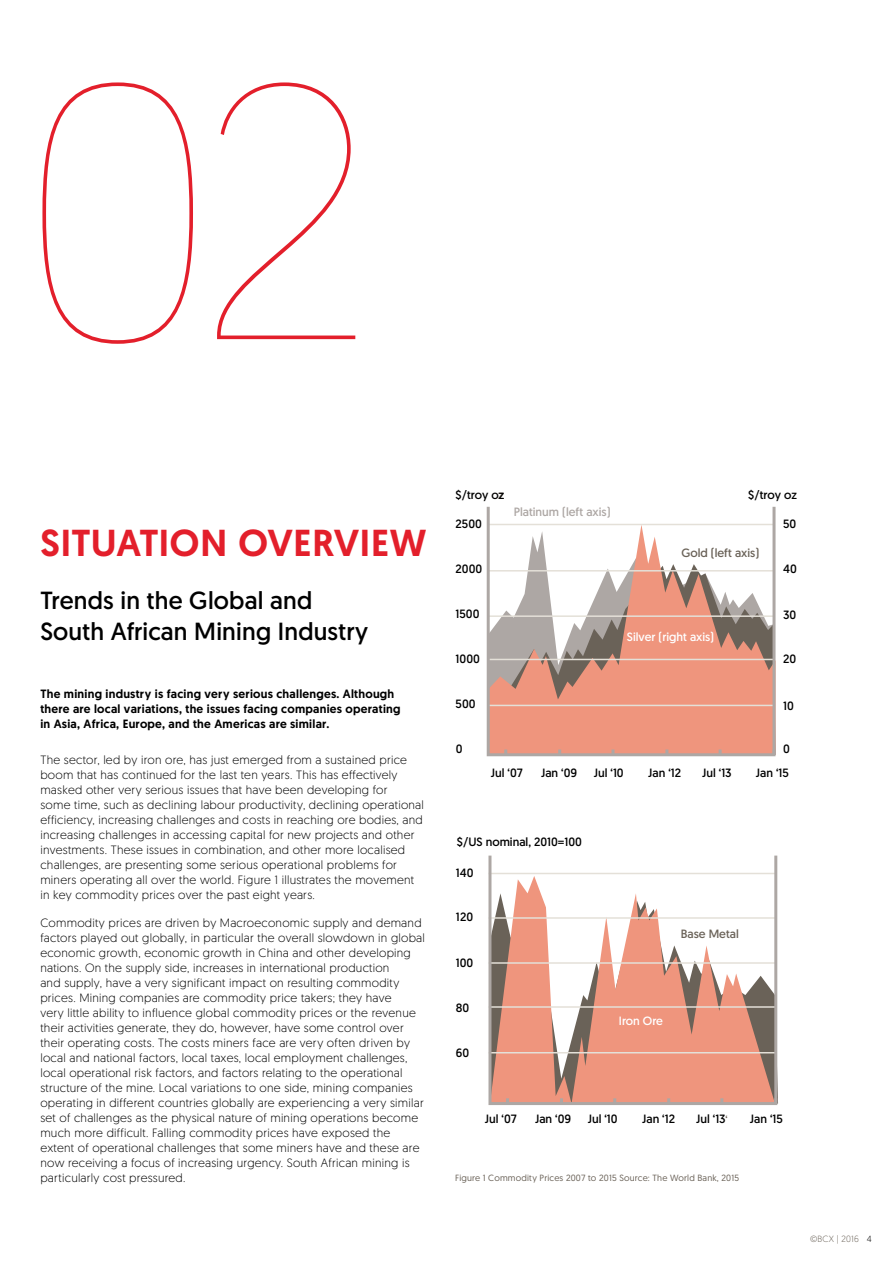
<style>
.page{position:relative;width:893px;height:1263px;background:#fff}
.page>*{position:absolute;margin:0;border:0;box-sizing:border-box;transform-origin:0 0}
.t1{font:100 360px "Geomanist";color:#e31f2b}
.t2{font:500 37.5px "Geomanist";letter-spacing:.015em;color:#e31f2b}
.t3{font:24.75px/31.5px "Geomanist";letter-spacing:.01em;color:#000}
.t4{font:300 12px/15px "Geomanist";letter-spacing:.02em;color:#000}
.t5{font:500 12px/15px "Geomanist";letter-spacing:.02em;color:#000}
.t6{font:12px "Geomanist";color:#000}
.t7{font:12px "Geomanist";color:#fff}
.t8{font:12px "Geomanist";color:#6a6258}
.t9{font:12px "Geomanist";color:#ada7a4}
.t10{font:10.5px "Geomanist";color:#6a6258}
.t11{font:9px "Geomanist";letter-spacing:.02em;color:#6a6258}
.t12{font:300 9px "Geomanist";letter-spacing:.02em;color:#6a6258}
.s1{color:#000}
</style>
<div class="page">
<svg style="left:491px;top:524px;width:285px;height:231px;fill:#ef957d"></svg>
<hr style="left:488px;top:705px;width:285px;height:1px;background:#e4e0d8">
<hr style="left:488px;top:659px;width:285px;height:1px;background:#e4e0d8">
<hr style="left:488px;top:615px;width:285px;height:2px;background:#e4e0d8">
<hr style="left:488px;top:570px;width:285px;height:1px;background:#e4e0d8">
<hr style="left:488px;top:524px;width:285px;height:1px;background:#e4e0d8">
<div style="left:487px;top:505px;width:288px;height:251px;border:3px solid #ada7a4"></div>
<svg style="left:492px;top:876px;width:281px;height:225px;fill:#ef957d"></svg>
<hr style="left:489px;top:1052px;width:287px;height:1px;background:#e4e0d8">
<hr style="left:489px;top:1006px;width:287px;height:2px;background:#e4e0d8">
<hr style="left:489px;top:962px;width:287px;height:2px;background:#e4e0d8">
<hr style="left:489px;top:917px;width:287px;height:2px;background:#e4e0d8">
<hr style="left:489px;top:873px;width:287px;height:1px;background:#e4e0d8">
<div style="left:488px;top:854px;width:289px;height:251px;border:3px solid #ada7a4"></div>
<h1 class="t1" style="left:22px;top:-3px;width:350px">02</h1>
<h2 class="t2" style="left:40px;top:518px;width:387px">SITUATION OVERVIEW</h2>
<h3 class="t3" style="left:40px;top:584px;width:329px">Trends in the Global and<br>South African Mining Industry</h3>
<p class="t5" style="left:40px;top:686px;width:362px">The mining industry is facing very serious challenges. Although there are local variations, the issues facing companies operating in Asia, Africa, Europe, and the Americas are similar.</p>
<p class="t4" style="left:40px;top:752px;width:385px">The sector, led by iron ore, has just emerged from a sustained price boom that has continued for the last ten years. This has effectively masked other very serious issues that have been developing for<br>some time, such as declining labour productivity, declining operational efficiency, increasing challenges and costs in reaching ore bodies, and increasing challenges in accessing capital for new projects and other investments. These issues in combination, and other more localised challenges, are presenting some serious operational problems for miners operating all over the world. Figure 1 illustrates the movement in key commodity prices over the past eight years.</p>
<p class="t4" style="left:40px;top:915px;width:386px">Commodity prices are driven by Macroeconomic supply and demand factors played out globally, in particular the overall slowdown in global economic growth, economic growth in China and other developing nations. On the supply side, increases in international production<br>and supply, have a very significant impact on resulting commodity prices. Mining companies are commodity price takers; they have<br>very little ability to influence global commodity prices or the revenue their activities generate, they do, however, have some control over their operating costs. The costs miners face are very often driven by local and national factors, local taxes, local employment challenges, local operational risk factors, and factors relating to the operational structure of the mine. Local variations to one side, mining companies operating in different countries globally are experiencing a very similar set of challenges as the physical nature of mining operations become much more difficult. Falling commodity prices have exposed the extent of operational challenges that some miners have and these are now receiving a focus of increasing urgency. South African mining is particularly cost pressured.</p>
<p class="t6" style="left:456px;top:486px;width:50px">$/troy oz</p>
<p class="t6" style="left:748px;top:486px;width:50px">$/troy oz</p>
<p class="t6" style="left:456px;top:516px;width:28px">2500</p>
<p class="t6" style="left:456px;top:561px;width:28px">2000</p>
<p class="t6" style="left:456px;top:606px;width:25px">1500</p>
<p class="t6" style="left:456px;top:651px;width:26px">1000</p>
<p class="t6" style="left:456px;top:696px;width:21px">500</p>
<p class="t6" style="left:456px;top:740px;width:8px">0</p>
<p class="t6" style="left:783px;top:740px;width:8px">0</p>
<p class="t9" style="left:514px;top:504px;width:98px">Platinum (left axis)</p>
<p class="t6" style="left:783px;top:516px;width:15px">50</p>
<p class="t8" style="left:681px;top:545px;width:79px">Gold (left axis)</p>
<p class="t6" style="left:783px;top:561px;width:15px">40</p>
<p class="t6" style="left:783px;top:607px;width:15px">30</p>
<p class="t7" style="left:627px;top:629px;width:89px">Silver (right axis)</p>
<p class="t6" style="left:783px;top:651px;width:15px">20</p>
<p class="t6" style="left:783px;top:698px;width:12px">10</p>
<p class="t6" style="left:491px;top:765px;width:33px">Jul ‘07</p>
<p class="t6" style="left:541px;top:765px;width:38px">Jan ‘09</p>
<p class="t6" style="left:594px;top:765px;width:31px">Jul ‘10</p>
<p class="t6" style="left:648px;top:765px;width:35px">Jan ‘12</p>
<p class="t6" style="left:702px;top:765px;width:31px">Jul ‘13</p>
<p class="t6" style="left:756px;top:765px;width:34px">Jan ‘15</p>
<p class="t6" style="left:457px;top:834px;width:127px">$/US nominal, 2010=100</p>
<p class="t6" style="left:456px;top:865px;width:19px">140</p>
<p class="t6" style="left:456px;top:909px;width:19px">120</p>
<p class="t6" style="left:456px;top:955px;width:19px">100</p>
<p class="t6" style="left:456px;top:1000px;width:15px">80</p>
<p class="t6" style="left:456px;top:1045px;width:15px">60</p>
<p class="t8" style="left:681px;top:926px;width:59px">Base Metal</p>
<p class="t7" style="left:619px;top:1013px;width:46px">Iron Ore</p>
<p class="t6" style="left:485px;top:1111px;width:33px">Jul ‘07</p>
<p class="t6" style="left:535px;top:1111px;width:38px">Jan ‘09</p>
<p class="t6" style="left:588px;top:1111px;width:31px">Jul ‘10</p>
<p class="t6" style="left:642px;top:1111px;width:35px">Jan ‘12</p>
<p class="t6" style="left:696px;top:1111px;width:31px">Jul ‘13</p>
<p class="t6" style="left:750px;top:1111px;width:34px">Jan ‘15</p>
<p class="t10" style="left:725px;top:1113px;width:4px">‘</p>
<p class="t11" style="left:455px;top:1172px;width:286px">Figure 1 Commodity Prices 2007 to 2015 Source: The World Bank, 2015</p>
<p class="t12" style="left:810px;top:1233px;width:63px">©BCX | 2016 <span class="s1">4</span></p>
</div>
